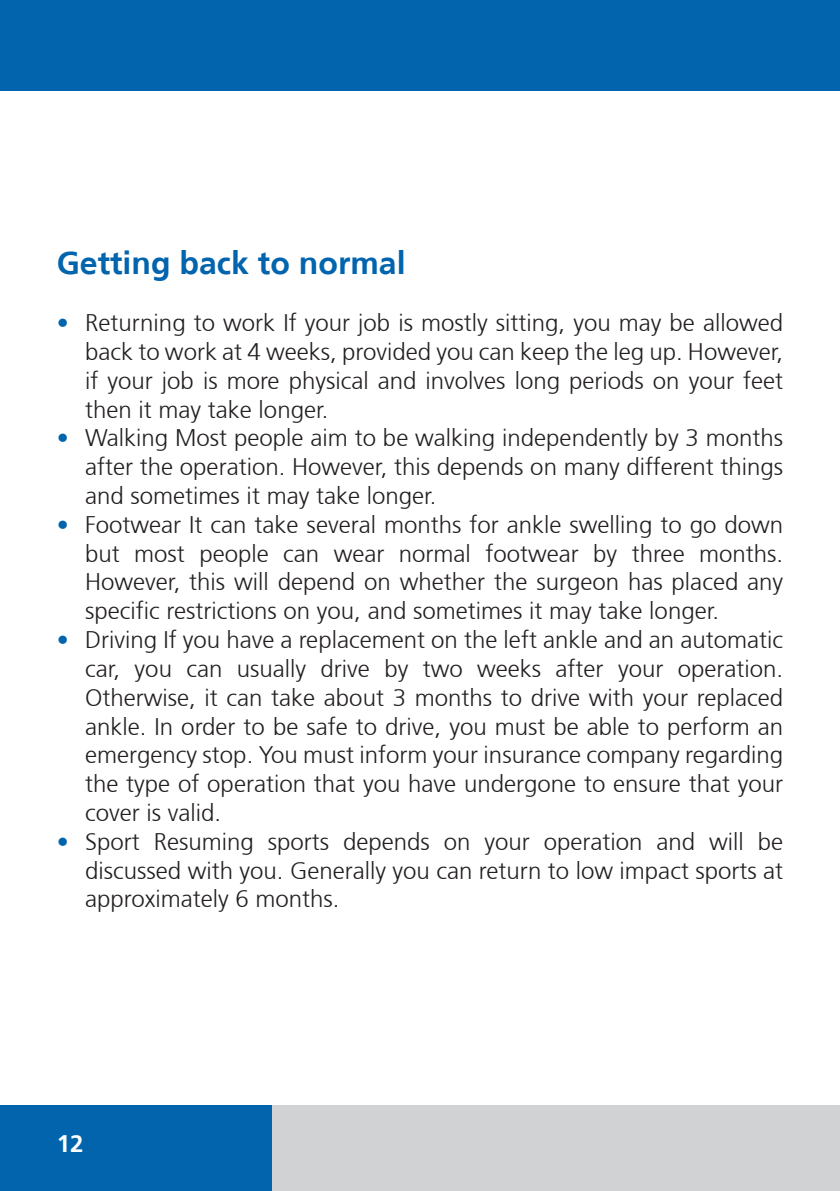
<style>
.page{position:relative;width:840px;height:1191px;background:#fff}
.page>*{position:absolute;margin:0;border:0;box-sizing:border-box;transform-origin:0 0}
.t1{font:700 32px "Frutiger 65";color:#0164ad}
.t2{font:300 24px/28.8px "Frutiger 45";color:#231f20;text-align:justify}
.t3{font:700 24px "Frutiger 65";color:#fff}
.s1{color:#0164ad}
</style>
<div class="page">
<div style="left:0;top:0;width:839px;height:91px;background:#0164ad"></div>
<div style="left:0;top:1106px;width:272px;height:85px;background:#0164ad"></div>
<div style="left:272px;top:1106px;width:567px;height:85px;background:#d1d2d4"></div>
<h1 class="t1" style="left:57px;top:244px;width:350px">Getting back to normal</h1>
<p class="t2" style="left:85px;top:309px;width:699px;text-indent:-28px"><span class="s1">•</span> Returning to work If your job is mostly sitting, you may be allowed back to work at 4 weeks, provided you can keep the leg up. However, if your job is more physical and involves long periods on your feet then it may take longer.</p>
<p class="t2" style="left:85px;top:424px;width:699px;text-indent:-28px"><span class="s1">•</span> Walking Most people aim to be walking independently by 3 months after the operation. However, this depends on many different things and sometimes it may take longer.</p>
<p class="t2" style="left:85px;top:510px;width:699px;text-indent:-28px"><span class="s1">•</span> Footwear It can take several months for ankle swelling to go down but most people can wear normal footwear by three months.<br>However, this will depend on whether the surgeon has placed any specific restrictions on you, and sometimes it may take longer.</p>
<p class="t2" style="left:85px;top:626px;width:699px;text-indent:-28px"><span class="s1">•</span> Driving If you have a replacement on the left ankle and an automatic car, you can usually drive by two weeks after your operation.<br>Otherwise, it can take about 3 months to drive with your replaced ankle. In order to be safe to drive, you must be able to perform an emergency stop. You must inform your insurance company regarding the type of operation that you have undergone to ensure that your cover is valid.</p>
<p class="t2" style="left:85px;top:827px;width:699px;text-indent:-28px"><span class="s1">•</span> Sport Resuming sports depends on your operation and will be discussed with you. Generally you can return to low impact sports at approximately 6 months.</p>
<p class="t3" style="left:57px;top:1129px;width:28px">12</p>
</div>
